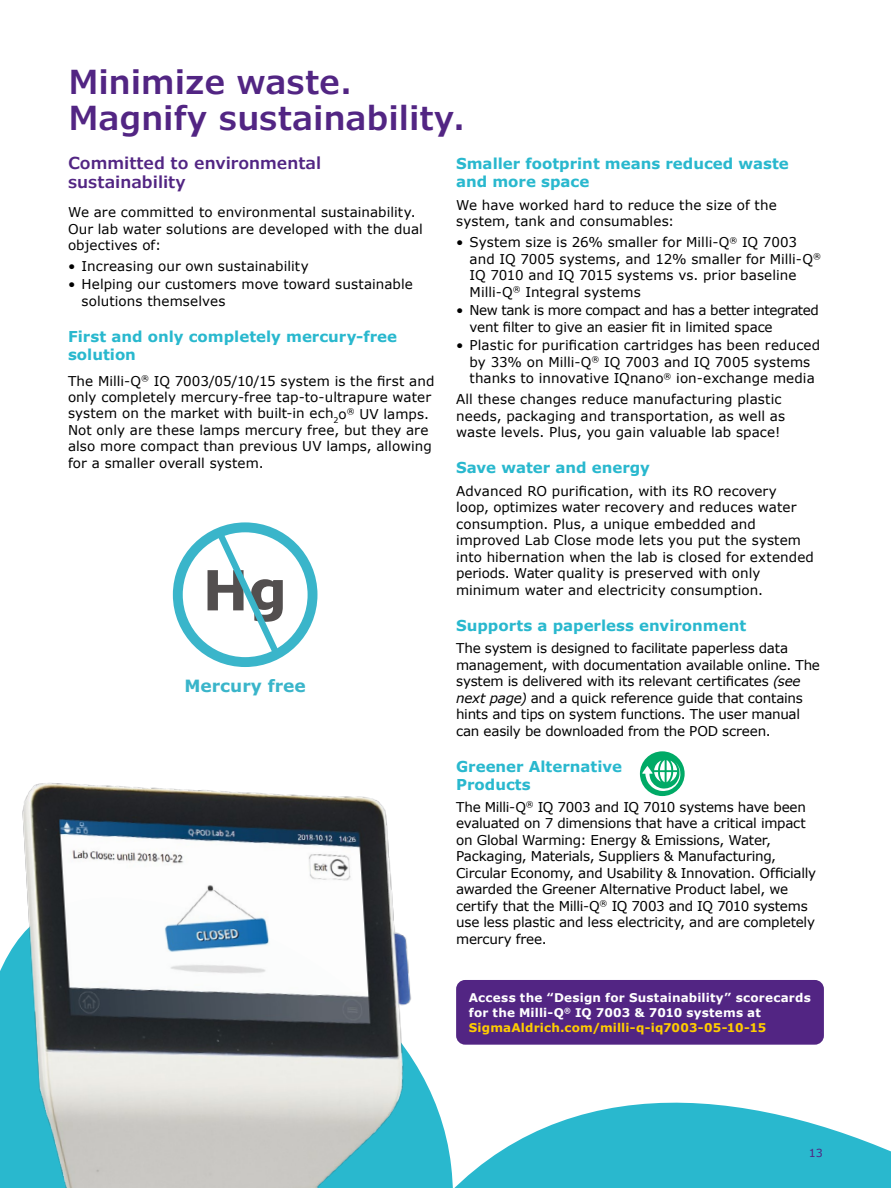
<style>
.page{position:relative;width:891px;height:1188px;background:#fff}
.page>*{position:absolute;margin:0;border:0;box-sizing:border-box;transform-origin:0 0}
.t1{font:700 55.35px "Verdana";color:#534f4f}
.t2{font:600 33px/36px "Verdana Pro";color:#522583}
.t3{font:700 16.95px "Verdana";color:#3ab5ca}
.t4{font:600 16.5px/19.5px "Verdana Pro";color:#522583}
.t5{font:700 15px/18px "Verdana Pro";color:#29b8ce}
.t6{font:13.5px/16.5px "Verdana";color:#000}
.t7{font:13.5px/16.5px "Verdana";letter-spacing:-.02em;color:#000}
.t8{font:700 12px/15px "Verdana Pro";letter-spacing:.015em;color:#fff}
.t9{font:11.1px "Verdana Pro";color:#522583}
.s1{font-style:italic}
.s2{color:#fc0}
</style>
<div class="page">
<svg style="left:178px;top:527px;width:135px;height:135px"></svg>
<div style="left:173px;top:522px;width:144px;height:145px;border:10px solid #3ab5ca;border-radius:50%"></div>
<svg style="left:213px;top:528px;width:72px;height:134px"></svg>
<div style="left:456px;top:980px;width:368px;height:65px;background:#522583;border-radius:9px"></div>
<svg style="left:457px;top:1102px;width:434px;height:86px;fill:#29b8ce"></svg>
<img style="left:0;top:783px;width:457px;height:405px">
<div style="left:640px;top:751px;width:45px;height:45px;background:#0a6;border-radius:50%"></div>
<svg style="left:642px;top:760px;width:39px;height:31px"></svg>
<h2 class="t2" style="left:68px;top:64px;width:399px">Minimize waste.<br>Magnify sustainability.</h2>
<p class="t4" style="left:68px;top:153px;width:255px">Committed to environmental sustainability</p>
<p class="t6" style="left:68px;top:204px;width:356px">We are committed to environmental sustainability.<br>Our lab water solutions are developed with the dual objectives of:</p>
<p class="t6" style="left:68px;top:258px;width:242px">• Increasing our own sustainability</p>
<p class="t6" style="left:82px;top:277px;width:333px;text-indent:-14px">• Helping our customers move toward sustainable solutions themselves</p>
<p class="t5" style="left:68px;top:328px;width:331px">First and only completely mercury-free solution</p>
<p class="t6" style="left:68px;top:373px;width:368px">The Milli-Q<sup>®</sup> IQ 7003/05/10/15 system is the first and only completely mercury-free tap-to-ultrapure water system on the market with built-in ech<sub>2</sub>o<sup>®</sup> UV lamps.<br>Not only are these lamps mercury free, but they are also more compact than previous UV lamps, allowing for a smaller overall system.</p>
<p class="t5" style="left:456px;top:155px;width:334px">Smaller footprint means reduced waste and more space</p>
<p class="t6" style="left:456px;top:197px;width:322px">We have worked hard to reduce the size of the system, tank and consumables:</p>
<p class="t6" style="left:470px;top:234px;width:353px;text-indent:-13px">• System size is 26% smaller for Milli-Q<sup>®</sup> IQ 7003 and IQ 7005 systems, and 12% smaller for Milli-Q<sup>® </sup>IQ 7010 and IQ 7015 systems vs. prior baseline Milli-Q<sup>®</sup> Integral systems</p>
<p class="t7" style="left:470px;top:302px;width:351px;text-indent:-14px">• New tank is more compact and has a better integrated vent filter to give an easier fit in limited space</p>
<p class="t6" style="left:456px;top:337px;width:366px;text-align:center">• Plastic for purification cartridges has been reduced by 33% on Milli-Q<sup>®</sup> IQ 7003 and IQ 7005 systems thanks to innovative IQnano<sup>®</sup> ion-exchange media</p>
<p class="t6" style="left:456px;top:391px;width:331px">All these changes reduce manufacturing plastic needs, packaging and transportation, as well as waste levels. Plus, you gain valuable lab space!</p>
<p class="t5" style="left:456px;top:459px;width:195px">Save water and energy</p>
<p class="t6" style="left:456px;top:483px;width:359px">Advanced RO purification, with its RO recovery<br>loop, optimizes water recovery and reduces water consumption. Plus, a unique embedded and improved Lab Close mode lets you put the system into hibernation when the lab is closed for extended periods. Water quality is preserved with only minimum water and electricity consumption.</p>
<p class="t5" style="left:456px;top:616px;width:292px">Supports a paperless environment</p>
<p class="t6" style="left:456px;top:640px;width:365px">The system is designed to facilitate paperless data management, with documentation available online. The system is delivered with its relevant certificates <span class="s1">(see next page)</span> and a quick reference guide that contains hints and tips on system functions. The user manual can easily be downloaded from the POD screen.</p>
<p class="t5" style="left:456px;top:757px;width:167px">Greener Alternative<br>Products</p>
<p class="t7" style="left:456px;top:799px;width:362px">The Milli-Q<sup>®</sup> IQ 7003 and IQ 7010 systems have been evaluated on 7 dimensions that have a critical impact on Global Warming: Energy &amp; Emissions, Water, Packaging, Materials, Suppliers &amp; Manufacturing, Circular Economy, and Usability &amp; Innovation. Officially awarded the Greener Alternative Product label, we certify that the Milli-Q<sup>®</sup> IQ 7003 and IQ 7010 systems use less plastic and less electricity, and are completely mercury free.</p>
<h1 class="t1" style="left:202px;top:554px;width:87px">Hg</h1>
<p class="t3" style="left:184px;top:675px;width:123px">Mercury free</p>
<p class="t8" style="left:469px;top:990px;width:344px">Access the “Design for Sustainability” scorecards for the Milli-Q<sup>®</sup> IQ 7003 &amp; 7010 systems at<br><span class="s2">SigmaAldrich.com/milli-q-iq7003-05-10-15</span></p>
<p class="t9" style="left:809px;top:1146px;width:16px">13</p>
</div>
